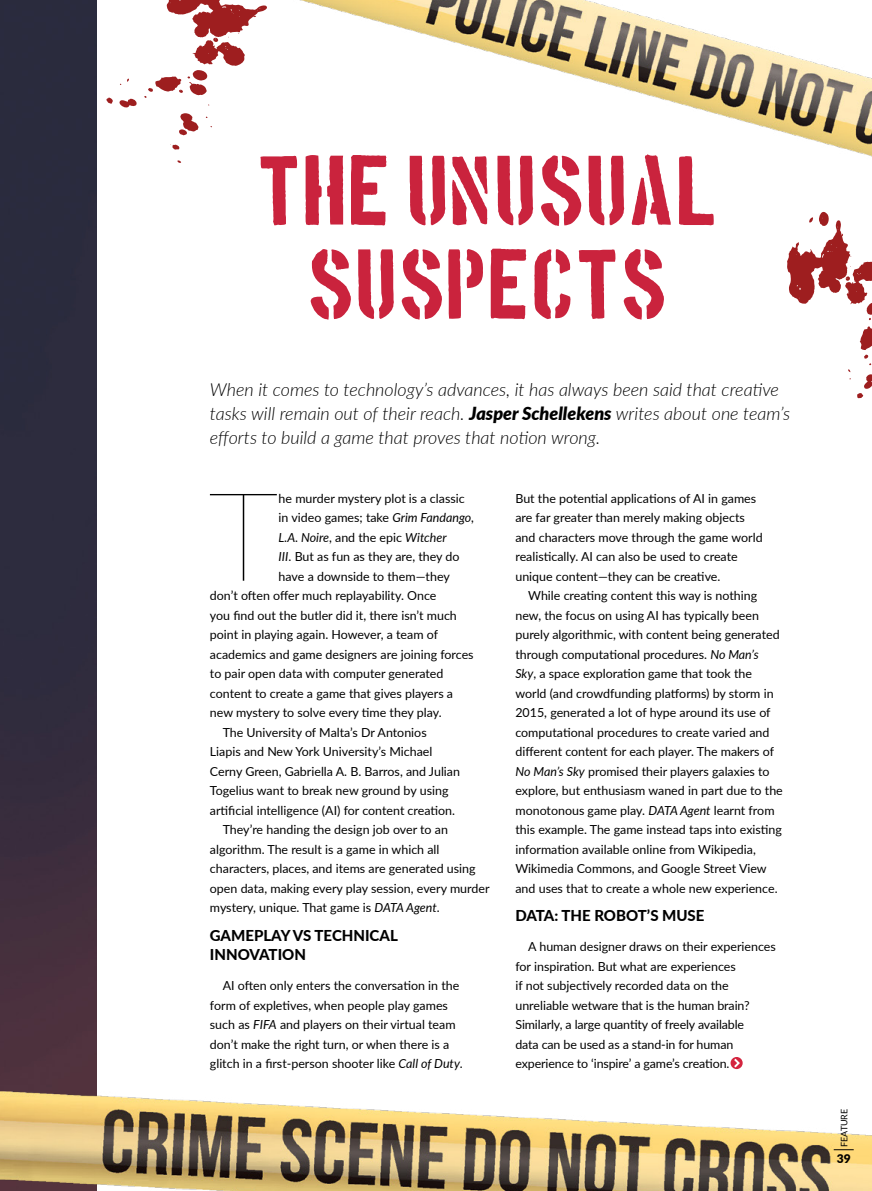
<style>
.page{position:relative;width:872px;height:1191px;background:#fff}
.page>*{position:absolute;margin:0;border:0;box-sizing:border-box;transform-origin:0 0}
.t1{font:100 123.9px "Lato";color:#000}
.t2{font:78px/93.6px "Boston Traffic";color:#ca233d;text-align:center}
.t3{font:italic 300 18px/24px "Lato";color:#000}
.t4{font:800 15px/19.5px "Lato";color:#000}
.t5{font:12.45px/19.5px "Lato";color:#000}
.t6{font:italic 12.45px "Lato";color:#000}
.t7{font:900 12px "Lato";color:#000}
.t8{font:9px "Lato";color:#000}
.s1{font-weight:900}
.s2{font-style:italic}
.s3{font-style:normal}
</style>
<div class="page">
<img style="left:0;top:0;width:872px;height:1191px">
<svg style="left:833px;top:1149px;width:20px;height:1px"></svg>
<svg style="left:730px;top:1057px;width:12px;height:12px"></svg>
<h2 class="t2" style="left:259px;top:147px;width:462px">THE UNUSUAL<br>SUSPECTS</h2>
<h3 class="t3" style="left:210px;top:377px;width:582px">When it comes to technology’s advances, it has always been said that creative tasks will remain out of their reach. <span class="s1">Jasper Schellekens</span> writes about one team’s efforts to build a game that proves that notion wrong.</h3>
<h1 class="t1" style="left:208px;top:452px;width:72px">T</h1>
<p class="t5" style="left:279px;top:488px;width:188px">he murder mystery plot is a classic</p>
<p class="t5" style="left:279px;top:507px;width:197px">in video games; take <span class="s2">Grim Fandango,</span></p>
<p class="t6" style="left:279px;top:528px;width:170px">L.A. Noire<span class="s3">, and the epic</span> Witcher</p>
<p class="t5" style="left:279px;top:546px;width:182px"><span class="s2">III</span>. But as fun as they are, they do</p>
<p class="t5" style="left:279px;top:566px;width:173px">have a downside to them—they</p>
<p class="t5" style="left:210px;top:585px;width:228px">don’t often offer much replayability. Once</p>
<p class="t5" style="left:210px;top:605px;width:248px">you find out the butler did it, there isn’t much</p>
<p class="t5" style="left:210px;top:624px;width:230px">point in playing again. However, a team of</p>
<p class="t5" style="left:210px;top:644px;width:265px">academics and game designers are joining forces</p>
<p class="t5" style="left:210px;top:663px;width:235px">to pair open data with computer generated</p>
<p class="t5" style="left:210px;top:683px;width:245px">content to create a game that gives players a</p>
<p class="t5" style="left:210px;top:702px;width:233px">new mystery to solve every time they play.</p>
<p class="t5" style="left:223px;top:722px;width:205px">The University of Malta’s Dr Antonios</p>
<p class="t5" style="left:210px;top:741px;width:224px">Liapis and New York University’s Michael</p>
<p class="t5" style="left:210px;top:761px;width:252px">Cerny Green, Gabriella A. B. Barros, and Julian</p>
<p class="t5" style="left:210px;top:780px;width:240px">Togelius want to break new ground by using</p>
<p class="t5" style="left:210px;top:800px;width:247px">artificial intelligence (AI) for content creation.</p>
<p class="t5" style="left:223px;top:819px;width:227px">They’re handing the design job over to an</p>
<p class="t5" style="left:210px;top:839px;width:231px">algorithm. The result is a game in which all</p>
<p class="t5" style="left:210px;top:858px;width:267px">characters, places, and items are generated using</p>
<p class="t5" style="left:210px;top:878px;width:281px">open data, making every play session, every murder</p>
<p class="t5" style="left:210px;top:897px;width:231px">mystery, unique. That game is <span class="s2">DATA Agent</span>.</p>
<p class="t4" style="left:210px;top:925px;width:189px">GAMEPLAY VS TECHNICAL<br>INNOVATION</p>
<p class="t5" style="left:210px;top:975px;width:254px;text-indent:13px">AI often only enters the conversation in the form of expletives, when people play games such as <span class="s2">FIFA</span> and players on their virtual team don’t make the right turn, or when there is a glitch in a first-person shooter like <span class="s2">Call of Duty</span>.</p>
<p class="t5" style="left:515px;top:488px;width:249px">But the potential applications of AI in games are far greater than merely making objects and characters move through the game world realistically. AI can also be used to create unique content—they can be creative.</p>
<p class="t5" style="left:515px;top:585px;width:269px;text-indent:13px">While creating content this way is nothing new, the focus on using AI has typically been purely algorithmic, with content being generated through computational procedures. <span class="s2">No Man’s<br>Sky</span>, a space exploration game that took the world (and crowdfunding platforms) by storm in 2015, generated a lot of hype around its use of computational procedures to create varied and different content for each player. The makers of <span class="s2">No Man’s Sky</span> promised their players galaxies to explore, but enthusiasm waned in part due to the monotonous game play. <span class="s2">DATA Agent</span> learnt from this example. The game instead taps into existing information available online from Wikipedia, Wikimedia Commons, and Google Street View and uses that to create a whole new experience.</p>
<p class="t4" style="left:515px;top:905px;width:190px">DATA: THE ROBOT’S MUSE</p>
<p class="t5" style="left:515px;top:936px;width:262px;text-indent:13px">A human designer draws on their experiences for inspiration. But what are experiences<br>if not subjectively recorded data on the unreliable wetware that is the human brain?<br>Similarly, a large quantity of freely available<br>data can be used as a stand-in for human experience to ‘inspire’ a game’s creation.</p>
<p class="t8" style="left:837px;top:1147px;width:40px;rotate:-90deg">FEATURE</p>
<p class="t7" style="left:836px;top:1149px;width:15px">39</p>
</div>
